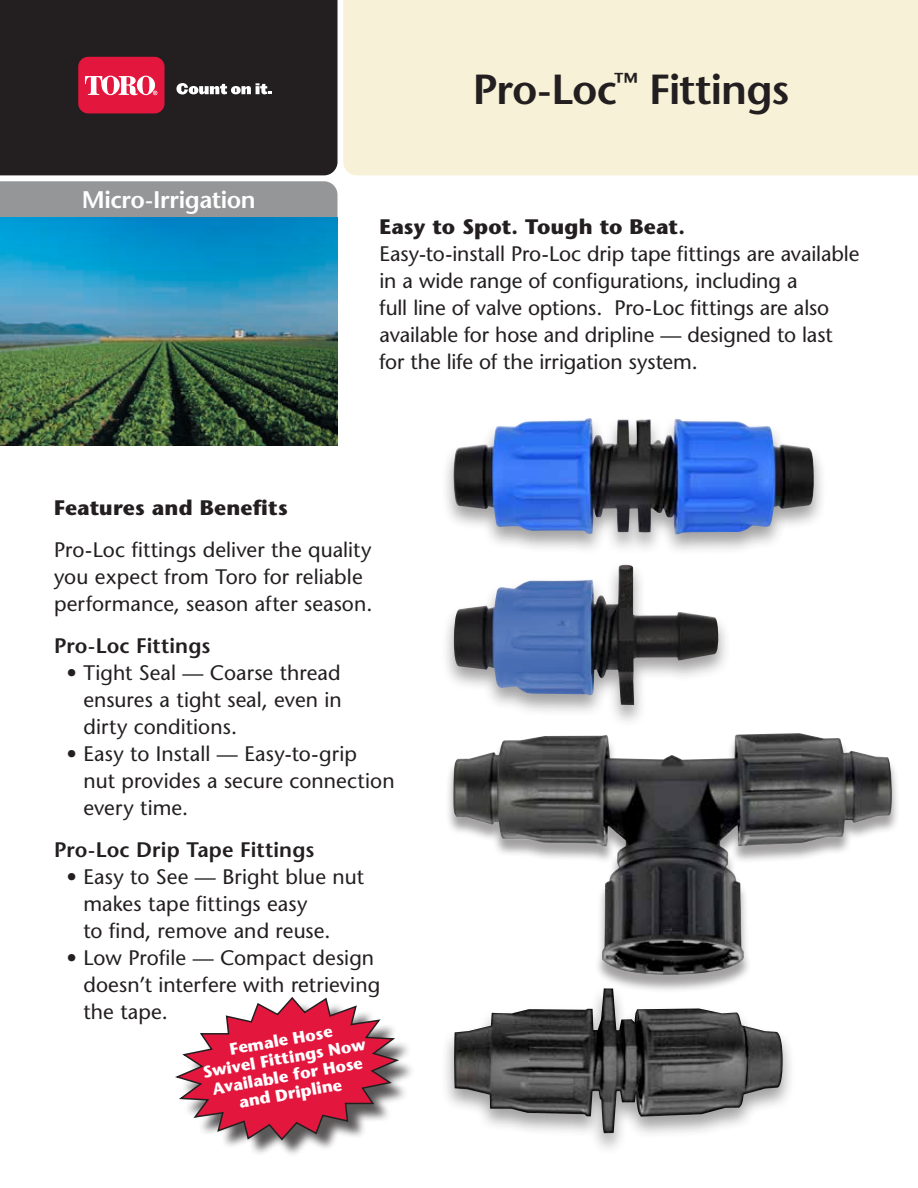
<style>
.page{position:relative;width:918px;height:1188px;background:#fff}
.page>*{position:absolute;margin:0;border:0;box-sizing:border-box;transform-origin:0 0}
.t1{font:600 42px "Stone Sans";letter-spacing:-.025em;color:#231f20}
.t2{font:600 24px "Stone Sans";letter-spacing:-.02em;color:#fff}
.t3{font:21px/27px "Stone Sans";color:#231f20}
.t4{font:700 21px "Stone Sans";letter-spacing:.01em;color:#231f20}
.t5{font:600 21px "Stone Sans";letter-spacing:.01em;color:#231f20}
.t6{font:700 16.5px/18px "Stone Sans";color:#fff;text-align:center}
</style>
<div class="page">
<div style="left:0;top:0;width:338px;height:175px;background:#231f20"></div>
<svg style="left:176px;top:83px;width:95px;height:11px"></svg>
<div style="left:78px;top:57px;width:87px;height:56px;background:#e3173e;border-radius:10px"></div>
<svg style="left:85px;top:76px;width:72px;height:19px"></svg>
<div style="left:343px;top:0;width:575px;height:175px;background:#f7f1d7"></div>
<svg style="left:0;top:181px;width:338px;height:265px;background:#8e9497"></svg>
<img style="left:0;top:218px;width:338px;height:227px">
<div style="left:441px;top:416px;width:386px;height:141px;background:#231f20;opacity:.42"></div>
<img style="left:453px;top:419px;width:361px;height:116px">
<div style="left:441px;top:562px;width:290px;height:166px;background:#231f20;opacity:.42"></div>
<img style="left:453px;top:565px;width:266px;height:140px">
<div style="left:445px;top:735px;width:455px;height:258px;background:#231f20;opacity:.42"></div>
<img style="left:453px;top:733px;width:440px;height:243px">
<div style="left:441px;top:985px;width:355px;height:171px;background:#231f20;opacity:.42"></div>
<img style="left:454px;top:988px;width:329px;height:145px">
<div style="left:179px;top:1001px;width:237px;height:157px;background:#231f20;opacity:.75"></div>
<svg style="left:175px;top:997px;width:226px;height:145px"></svg>
<p class="t2" style="left:82px;top:185px;width:175px">Micro-Irrigation</p>
<h1 class="t1" style="left:473px;top:63px;width:318px">Pro-Loc<sup>™</sup> Fittings</h1>
<p class="t4" style="left:380px;top:214px;width:307px">Easy to Spot. Tough to Beat.</p>
<p class="t3" style="left:380px;top:240px;width:481px">Easy-to-install Pro-Loc drip tape fittings are available in a wide range of configurations, including a<br>full line of valve options. Pro-Loc fittings are also available for hose and dripline — designed to last for the life of the irrigation system.</p>
<p class="t4" style="left:54px;top:495px;width:235px">Features and Benefits</p>
<p class="t3" style="left:54px;top:536px;width:320px">Pro-Loc fittings deliver the quality you expect from Toro for reliable performance, season after season.</p>
<p class="t5" style="left:54px;top:633px;width:158px">Pro-Loc Fittings</p>
<p class="t3" style="left:83px;top:659px;width:260px;text-align:justify;text-indent:-17px">• Tight Seal — Coarse thread ensures a tight seal, even in dirty conditions.</p>
<p class="t3" style="left:83px;top:740px;width:313px;text-indent:-17px">• Easy to Install — Easy-to-grip<br>nut provides a secure connection every time.</p>
<p class="t5" style="left:54px;top:837px;width:262px">Pro-Loc Drip Tape Fittings</p>
<p class="t3" style="left:83px;top:863px;width:282px;text-indent:-17px">• Easy to See — Bright blue nut makes tape fittings easy<br>to find, remove and reuse.</p>
<p class="t3" style="left:83px;top:944px;width:298px;text-indent:-17px">• Low Profile — Compact design doesn’t interfere with retrieving the tape.</p>
<p class="t6" style="left:198px;top:1045px;width:166px;rotate:-10deg">Female Hose<br>Swivel Fittings Now<br>Available for Hose and Dripline</p>
</div>
